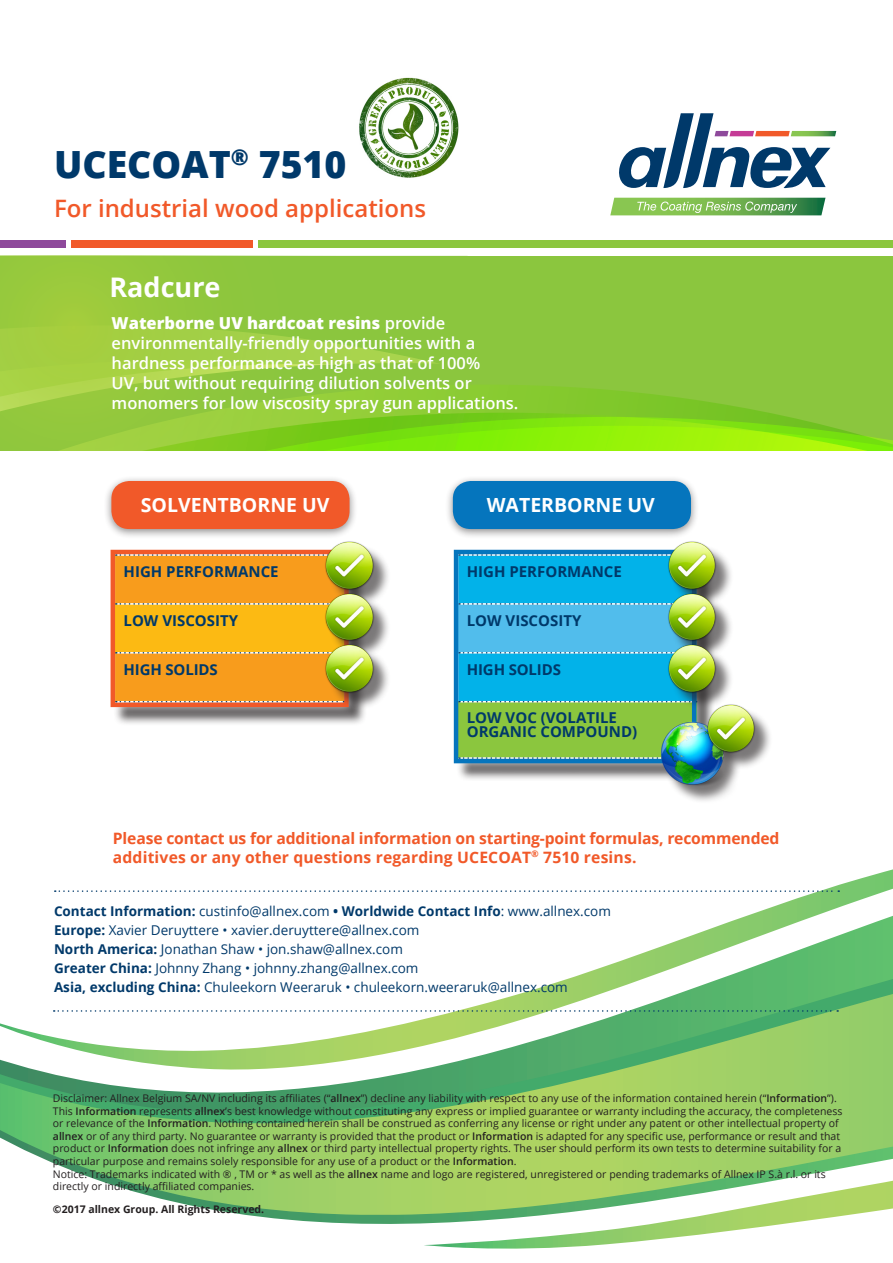
<style>
.page{position:relative;width:893px;height:1263px;background:#fff}
.page>*{position:absolute;margin:0;border:0;box-sizing:border-box;transform-origin:0 0}
.t1{font:800 37.5px "Open Sans";color:#00396a}
.Paragraph_Style_1{font:700 27px "Open Sans";color:#fff}
.t2{font:600 24px "Open Sans";color:#f15929}
.t3{font:700 19.5px "Open Sans";color:#fff}
.t4{font:600 16.5px/19.8px "Open Sans";color:#fff}
.t5{font:700 15.75px/18.9px "Open Sans";letter-spacing:-.01em;color:#f15929}
.Paragraph_Style_1-2{font:700 15px "Open Sans";color:#00396a}
.t6{font:13.5px "Open Sans";color:#00396a}
.t7{font:700 13.5px "Open Sans";color:#00396a}
.t8{font:10.5px/12.6px "Open Sans";color:#231f20}
.t9{font:700 10.5px "Open Sans";color:#231f20}
.s1{font-weight:800}
.s2{font-weight:400}
.s3{font-weight:700}
.s4{font-weight:600}
</style>
<div class="page">
<div style="left:258px;top:241px;width:635px;height:7px;background:#8bc63e"></div>
<div style="left:71px;top:241px;width:182px;height:7px;background:#f15929"></div>
<div style="left:0;top:241px;width:66px;height:7px;background:#8e499b"></div>
<svg style="left:619px;top:113px;width:217px;height:76px"></svg>
<svg style="left:610px;top:198px;width:215px;height:17px;background:#7db763"></svg>
<svg style="left:0;top:1073px;width:893px;height:105px;background:#91c972"></svg>
<svg style="left:0;top:869px;width:893px;height:204px"></svg>
<svg style="left:92px;top:1178px;width:801px;height:71px"></svg>
<div style="left:0;top:256px;width:893px;height:195px;background:#8bc63e"></div>
<svg style="left:474px;top:385px;width:294px;height:28px"></svg>
<svg style="left:474px;top:413px;width:419px;height:38px;background:#8be413"></svg>
<svg style="left:0;top:256px;width:474px;height:195px"></svg>
<svg style="left:55px;top:890px;width:784px;height:2px"></svg>
<div style="left:113px;top:552px;width:255px;height:174px;background:#231f20;opacity:.75"></div>
<div style="left:101px;top:540px;width:257px;height:176px;background:#fff;opacity:.75"></div>
<svg style="left:116px;top:555px;width:213px;height:147px;background:#f7a71f"></svg>
<div style="left:111px;top:550px;width:238px;height:157px;border:4px solid #f15929"></div>
<div style="left:103px;top:475px;width:255px;height:65px;background:#231f20;opacity:.5"></div>
<div style="left:111px;top:481px;width:239px;height:48px;background:#f15929;border-radius:18px"></div>
<div style="left:456px;top:552px;width:259px;height:230px;background:#231f20;opacity:.75"></div>
<div style="left:444px;top:540px;width:262px;height:233px;background:#fff;opacity:.75"></div>
<div style="left:458px;top:702px;width:238px;height:56px;background:#8bc63e"></div>
<svg style="left:459px;top:555px;width:212px;height:147px;background:#21b6e9"></svg>
<svg style="left:459px;top:757px;width:197px;height:1px"></svg>
<div style="left:454px;top:550px;width:242px;height:213px;border:4px solid #0575bd"></div>
<div style="left:445px;top:475px;width:254px;height:65px;background:#231f20;opacity:.5"></div>
<div style="left:453px;top:481px;width:238px;height:48px;background:#0575bd;border-radius:18px"></div>
<div style="left:329px;top:545px;width:62px;height:62px;background:#231f20;opacity:.6"></div>
<img style="left:324px;top:540px;width:51px;height:154px">
<div style="left:329px;top:596px;width:62px;height:63px;background:#231f20;opacity:.6"></div>
<div style="left:329px;top:648px;width:62px;height:62px;background:#231f20;opacity:.6"></div>
<div style="left:671px;top:545px;width:63px;height:62px;background:#231f20;opacity:.6"></div>
<img style="left:666px;top:540px;width:52px;height:154px">
<div style="left:671px;top:596px;width:63px;height:63px;background:#231f20;opacity:.6"></div>
<div style="left:671px;top:648px;width:63px;height:62px;background:#231f20;opacity:.6"></div>
<div style="left:664px;top:725px;width:78px;height:78px;background:#231f20;opacity:.6"></div>
<img style="left:656px;top:719px;width:71px;height:71px">
<div style="left:710px;top:707px;width:63px;height:63px;background:#231f20;opacity:.6"></div>
<img style="left:705px;top:703px;width:52px;height:51px">
<img style="left:359px;top:77px;width:100px;height:101px">
<svg style="left:54px;top:1010px;width:784px;height:2px"></svg>
<p class="t1" style="left:54px;top:135px;width:294px">UCECOAT<sup>®</sup> 7510</p>
<p class="t2" style="left:54px;top:191px;width:374px">For industrial wood applications</p>
<p class="Paragraph_Style_1" style="left:109px;top:269px;width:113px">Radcure</p>
<p class="t4" style="left:112px;top:313px;width:408px"><span class="s1">Waterborne UV hardcoat resins</span> provide environmentally-friendly opportunities with a hardness performance as high as that of 100%<br>UV, but without requiring dilution solvents or monomers for low viscosity spray gun applications.</p>
<p class="t3" style="left:141px;top:492px;width:190px">SOLVENTBORNE UV</p>
<p class="Paragraph_Style_1-2" style="left:124px;top:561px;width:157px">HIGH PERFORMANCE</p>
<p class="Paragraph_Style_1-2" style="left:124px;top:609px;width:116px">LOW VISCOSITY</p>
<p class="Paragraph_Style_1-2" style="left:124px;top:658px;width:96px">HIGH SOLIDS</p>
<p class="t3" style="left:487px;top:492px;width:170px">WATERBORNE UV</p>
<p class="Paragraph_Style_1-2" style="left:467px;top:561px;width:157px">HIGH PERFORMANCE</p>
<p class="Paragraph_Style_1-2" style="left:467px;top:609px;width:116px">LOW VISCOSITY</p>
<p class="Paragraph_Style_1-2" style="left:467px;top:658px;width:96px">HIGH SOLIDS</p>
<p class="Paragraph_Style_1-2" style="left:467px;top:707px;width:152px">LOW VOC (VOLATILE</p>
<p class="Paragraph_Style_1-2" style="left:467px;top:721px;width:172px">ORGANIC COMPOUND)</p>
<p class="t5" style="left:113px;top:828px;width:668px">Please contact us for additional information on starting-point formulas, recommended additives or any other questions regarding UCECOAT<sup>®</sup> 7510 resins.</p>
<p class="t7" style="left:54px;top:901px;width:558px">Contact Information: <span class="s2">custinfo@allnex.com</span> • Worldwide Contact Info<span class="s2">: www.allnex.com</span></p>
<p class="t6" style="left:54px;top:921px;width:367px"><span class="s3">Europe:</span> Xavier Deruyttere • xavier.deruyttere@allnex.com</p>
<p class="t6" style="left:54px;top:940px;width:350px"><span class="s3">North America:</span> Jonathan Shaw • jon.shaw@allnex.com</p>
<p class="t6" style="left:54px;top:959px;width:366px"><span class="s3">Greater China:</span> Johnny Zhang • johnny.zhang@allnex.com</p>
<p class="t6" style="left:54px;top:978px;width:515px"><span class="s3">Asia, excluding China:</span> Chuleekorn Weeraruk • chuleekorn.weeraruk@allnex.com</p>
<p class="t8" style="left:53px;top:1091px;width:791px">Disclaimer: Allnex Belgium SA/NV including its affiliates (“<span class="s4">allnex</span>”) decline any liability with respect to any use of the information contained herein (“<span class="s4">Information</span>”).<br>This <span class="s4">Information</span> represents <span class="s4">allnex</span>’s best knowledge without constituting any express or implied guarantee or warranty including the accuracy, the completeness or relevance of the <span class="s4">Information</span>. Nothing contained herein shall be construed as conferring any license or right under any patent or other intellectual property of <span class="s4">allnex</span> or of any third party. No guarantee or warranty is provided that the product or <span class="s4">Information</span> is adapted for any specific use, performance or result and that product or <span class="s4">Information</span> does not infringe any <span class="s4">allnex</span> or third party intellectual property rights. The user should perform its own tests to determine suitability for a particular purpose and remains solely responsible for any use of a product or the <span class="s4">Information</span>.</p>
<p class="t8" style="left:53px;top:1167px;width:774px">Notice: Trademarks indicated with ® , TM or * as well as the <span class="s4">allnex</span> name and logo are registered, unregistered or pending trademarks of Allnex IP S.à r.l. or its directly or indirectly affiliated companies.</p>
<p class="t9" style="left:53px;top:1202px;width:213px">©2017 allnex Group. All Rights Reserved.</p>
</div>
